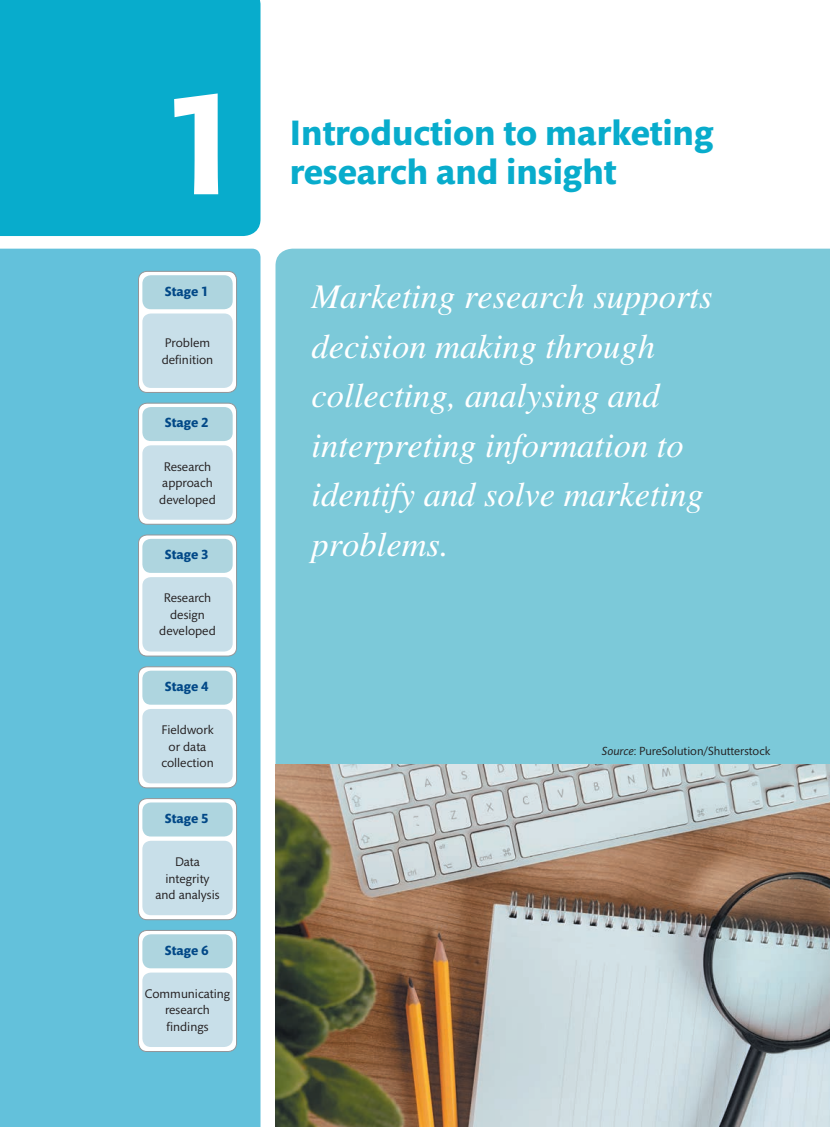
<style>
.page{position:relative;width:830px;height:1127px;background:#fff}
.page>*{position:absolute;margin:0;border:0;box-sizing:border-box;transform-origin:0 0}
.t1{font:700 144px "Mundo Sans Pro";color:#fff}
.t2{font:700 36px "Mundo Sans Pro";color:#08accc}
.t3{font:italic 34.5px/49.5px "Times LT Pro";color:#fff}
.t4{font:700 13.5px "Mundo Sans Pro";color:#014887}
.t5{font:12.75px/16.5px "Mundo Sans Pro";color:#231f20;text-align:center}
.t6{font:12px "Mundo Sans Pro";color:#231f20}
.s1{font-style:italic}
</style>
<div class="page">
<div style="left:275px;top:249px;width:554px;height:515px;background:#7cc9d9"></div>
<div style="left:0;top:249px;width:260px;height:878px;background:#63c1db"></div>
<div style="left:0;top:0;width:260px;height:236px;background:#08accc"></div>
<div style="left:138px;top:271px;width:98px;height:121px;background:#fff;border-radius:9px"></div>
<div style="left:138px;top:271px;width:99px;height:122px;border:1px solid #939598;border-radius:9px"></div>
<div style="left:138px;top:403px;width:98px;height:121px;background:#fff;border-radius:9px"></div>
<div style="left:138px;top:403px;width:99px;height:122px;border:1px solid #939598;border-radius:9px"></div>
<div style="left:138px;top:535px;width:98px;height:121px;background:#fff;border-radius:9px"></div>
<div style="left:138px;top:534px;width:99px;height:122px;border:1px solid #939598;border-radius:9px"></div>
<svg style="left:138px;top:667px;width:98px;height:121px"></svg>
<div style="left:138px;top:666px;width:99px;height:122px;border:1px solid #939598;border-radius:9px"></div>
<svg style="left:138px;top:798px;width:98px;height:122px"></svg>
<div style="left:138px;top:798px;width:99px;height:122px;border:1px solid #939598;border-radius:9px"></div>
<div style="left:138px;top:930px;width:98px;height:121px;background:#fff;border-radius:9px"></div>
<div style="left:138px;top:930px;width:99px;height:122px;border:1px solid #939598;border-radius:9px"></div>
<div style="left:142px;top:313px;width:90px;height:75px;background:#c8dfe9;border-radius:9px"></div>
<div style="left:142px;top:275px;width:90px;height:34px;background:#aed5df;border-radius:9px"></div>
<div style="left:142px;top:407px;width:90px;height:34px;background:#aed5df;border-radius:9px"></div>
<div style="left:142px;top:445px;width:90px;height:75px;background:#c8dfe9;border-radius:9px"></div>
<div style="left:142px;top:539px;width:90px;height:34px;background:#aed5df;border-radius:9px"></div>
<div style="left:142px;top:577px;width:90px;height:74px;background:#c8dfe9;border-radius:9px"></div>
<div style="left:142px;top:671px;width:90px;height:34px;background:#aed5df;border-radius:9px"></div>
<div style="left:142px;top:709px;width:90px;height:74px;background:#c8dfe9;border-radius:9px"></div>
<div style="left:142px;top:802px;width:90px;height:34px;background:#aed5df;border-radius:9px"></div>
<div style="left:142px;top:841px;width:90px;height:74px;background:#c8dfe9;border-radius:9px"></div>
<div style="left:142px;top:934px;width:90px;height:34px;background:#aed5df;border-radius:9px"></div>
<div style="left:142px;top:972px;width:90px;height:75px;background:#c8dfe9;border-radius:9px"></div>
<img style="left:275px;top:764px;width:554px;height:363px">
<h1 class="t1" style="left:163px;top:62px;width:81px">1</h1>
<p class="t4" style="left:165px;top:283px;width:45px">Stage 1</p>
<p class="t5" style="left:162px;top:335px;width:53px;text-align:left">Problem definition</p>
<p class="t4" style="left:165px;top:415px;width:45px">Stage 2</p>
<p class="t5" style="left:159px;top:458px;width:58px">Research approach developed</p>
<p class="t4" style="left:165px;top:547px;width:45px">Stage 3</p>
<p class="t5" style="left:159px;top:590px;width:58px">Research design developed</p>
<p class="t4" style="left:165px;top:678px;width:45px">Stage 4</p>
<p class="t5" style="left:161px;top:722px;width:54px">Fieldwork or data collection</p>
<p class="t4" style="left:165px;top:810px;width:45px">Stage 5</p>
<p class="t5" style="left:155px;top:853px;width:66px">Data integrity and analysis</p>
<p class="t4" style="left:165px;top:942px;width:45px">Stage 6</p>
<p class="t5" style="left:145px;top:985px;width:87px">Communicating research findings</p>
<h2 class="t2" style="left:290px;top:112px;width:425px">Introduction to marketing</h2>
<h2 class="t2" style="left:290px;top:151px;width:328px">research and insight</h2>
<h3 class="t3" style="left:311px;top:271px;width:402px">Marketing research supports decision making through collecting, analysing and interpreting information to identify and solve marketing problems.</h3>
<p class="t6" style="left:601px;top:744px;width:170px"><span class="s1">Source</span>: PureSolution/Shutterstock</p>
</div>
